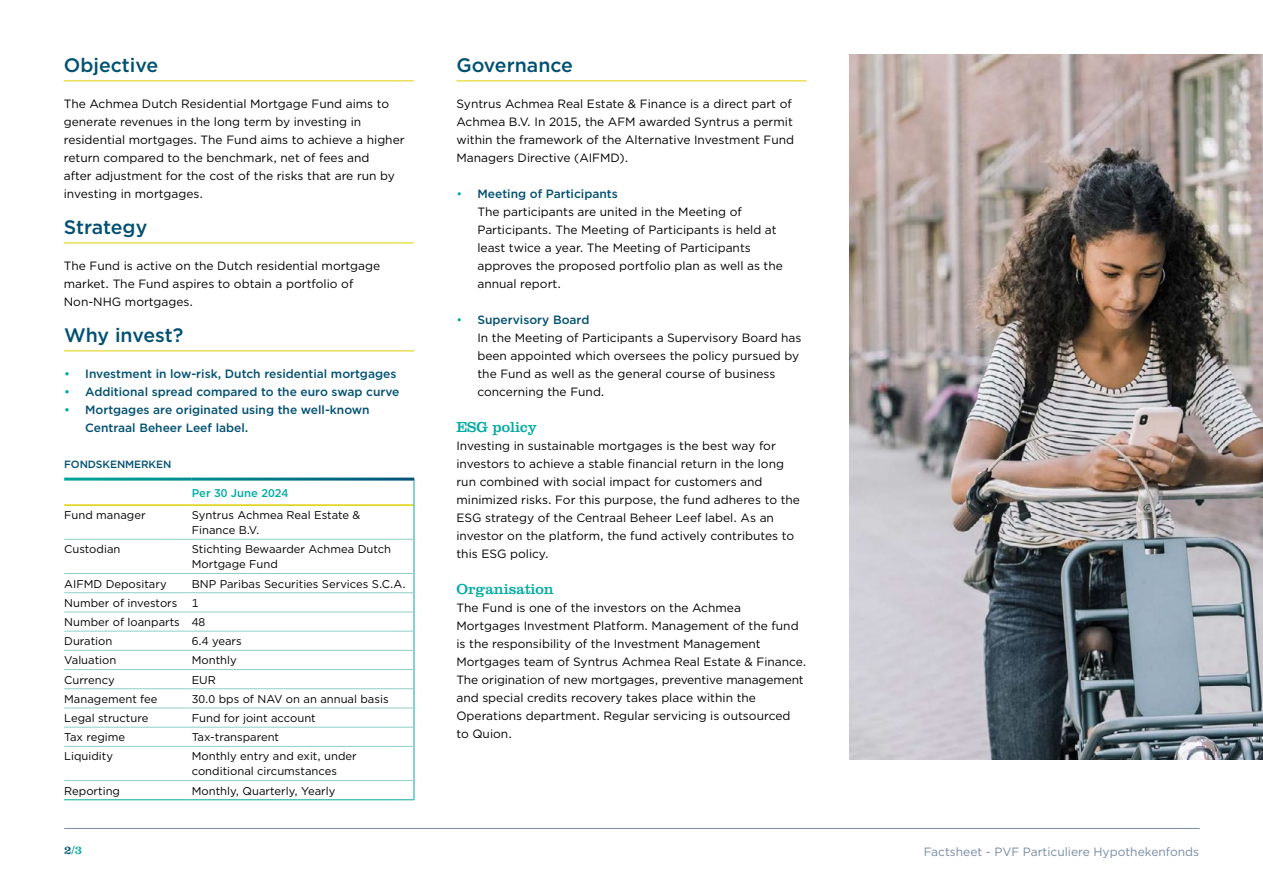
<style>
.page{position:relative;width:1263px;height:893px;background:#fff}
.page>*{position:absolute;margin:0;border:0;box-sizing:border-box;transform-origin:0 0}
.t1{font:500 19.5px "Gotham";color:#005072}
.t2{font:15px "Clarendon LT Std";color:#00aba4}
.t3{font:12px/18px "Gotham";color:#000}
.t4{font:500 12px/18px "Gotham";color:#005072}
.t5{font:12px "Gotham";color:#778aa2}
.t6{font:12px "Clarendon LT Std";color:#00aba4}
.t7{font:11.25px/15px "Gotham";color:#000}
.t8{font:500 11.25px "Gotham";color:#00aba4}
.t9{font:500 10.5px "Gotham";letter-spacing:-.01em;color:#005072}
.s1{color:#00aba4}
.s2{font-weight:500;color:#005072}
.s3{color:#005072}
</style>
<div class="page">
<hr style="left:64px;top:828px;width:1135px;height:1px;background:#778aa2">
<hr style="left:64px;top:81px;width:350px;height:1px;background:#dfcf00">
<hr style="left:64px;top:243px;width:350px;height:1px;background:#dfcf00">
<hr style="left:64px;top:351px;width:350px;height:1px;background:#dfcf00">
<hr style="left:64px;top:504px;width:128px;height:2px;background:#dfcf00">
<hr style="left:192px;top:504px;width:222px;height:2px;background:#dfcf00">
<hr style="left:414px;top:505px;width:1px;height:34px;background:#00aba4">
<hr style="left:414px;top:539px;width:1px;height:34px;background:#00aba4">
<svg style="left:414px;top:573px;width:1px;height:173px"></svg>
<hr style="left:414px;top:746px;width:1px;height:35px;background:#00aba4">
<svg style="left:414px;top:781px;width:1px;height:18px"></svg>
<svg style="left:414px;top:481px;width:1px;height:24px"></svg>
<hr style="left:64px;top:799px;width:128px;height:1px;background:#00aba4">
<hr style="left:192px;top:799px;width:222px;height:1px;background:#00aba4">
<hr style="left:64px;top:539px;width:128px;height:1px;background:#90cec9">
<hr style="left:192px;top:539px;width:222px;height:1px;background:#90cec9">
<hr style="left:64px;top:573px;width:128px;height:1px;background:#90cec9">
<hr style="left:192px;top:573px;width:222px;height:1px;background:#90cec9">
<hr style="left:64px;top:592px;width:128px;height:1px;background:#90cec9">
<hr style="left:192px;top:592px;width:222px;height:1px;background:#90cec9">
<hr style="left:64px;top:612px;width:128px;height:1px;background:#90cec9">
<hr style="left:192px;top:612px;width:222px;height:1px;background:#90cec9">
<hr style="left:64px;top:631px;width:128px;height:1px;background:#90cec9">
<hr style="left:192px;top:631px;width:222px;height:1px;background:#90cec9">
<hr style="left:64px;top:650px;width:128px;height:1px;background:#90cec9">
<hr style="left:192px;top:650px;width:222px;height:1px;background:#90cec9">
<hr style="left:64px;top:669px;width:128px;height:1px;background:#90cec9">
<hr style="left:192px;top:669px;width:222px;height:1px;background:#90cec9">
<hr style="left:64px;top:688px;width:128px;height:1px;background:#90cec9">
<hr style="left:192px;top:688px;width:222px;height:1px;background:#90cec9">
<hr style="left:64px;top:708px;width:128px;height:1px;background:#90cec9">
<hr style="left:192px;top:708px;width:222px;height:1px;background:#90cec9">
<hr style="left:64px;top:727px;width:128px;height:1px;background:#90cec9">
<hr style="left:192px;top:727px;width:222px;height:1px;background:#90cec9">
<hr style="left:64px;top:746px;width:128px;height:1px;background:#90cec9">
<hr style="left:192px;top:746px;width:222px;height:1px;background:#90cec9">
<hr style="left:64px;top:780px;width:128px;height:1px;background:#90cec9">
<hr style="left:192px;top:780px;width:222px;height:1px;background:#90cec9">
<img style="left:849px;top:54px;width:414px;height:705px">
<hr style="left:456px;top:81px;width:350px;height:1px;background:#dfcf00">
<h1 class="t1" style="left:64px;top:52px;width:96px">Objective</h1>
<p class="t3" style="left:64px;top:95px;width:342px">The Achmea Dutch Residential Mortgage Fund aims to generate revenues in the long term by investing in residential mortgages. The Fund aims to achieve a higher return compared to the benchmark, net of fees and<br>after adjustment for the cost of the risks that are run by investing in mortgages.</p>
<h1 class="t1" style="left:64px;top:214px;width:85px">Strategy</h1>
<p class="t3" style="left:64px;top:257px;width:318px">The Fund is active on the Dutch residential mortgage market. The Fund aspires to obtain a portfolio of<br>Non-NHG mortgages.</p>
<h1 class="t1" style="left:64px;top:322px;width:121px">Why invest?</h1>
<p class="t4" style="left:64px;top:365px;width:334px"><span class="s1">•</span> Investment in low-risk, Dutch residential mortgages</p>
<p class="t4" style="left:64px;top:383px;width:337px"><span class="s1">•</span> Additional spread compared to the euro swap curve</p>
<p class="t4" style="left:85px;top:401px;width:286px;text-indent:-21px"><span class="s1">•</span> Mortgages are originated using the well-known<br>Centraal Beheer Leef label.</p>
<p class="t9" style="left:64px;top:457px;width:109px">FONDSKENMERKEN</p>
<p class="t8" style="left:192px;top:485px;width:98px">Per 30 June 2024</p>
<p class="t7" style="left:64px;top:507px;width:83px">Fund manager</p>
<p class="t7" style="left:192px;top:507px;width:170px">Syntrus Achmea Real Estate &amp;<br>Finance B.V.</p>
<p class="t7" style="left:64px;top:542px;width:58px">Custodian</p>
<p class="t7" style="left:192px;top:542px;width:201px">Stichting Bewaarder Achmea Dutch<br>Mortgage Fund</p>
<p class="t7" style="left:64px;top:576px;width:104px">AIFMD Depositary</p>
<p class="t7" style="left:192px;top:576px;width:216px">BNP Paribas Securities Services S.C.A.</p>
<p class="t7" style="left:64px;top:595px;width:115px">Number of investors</p>
<p class="t7" style="left:64px;top:593px;width:143px;line-height:19.2px;text-indent:128px">1<br>Number of loanparts 48<br>Duration</p>
<p class="t7" style="left:192px;top:633px;width:51px">6.4 years</p>
<p class="t7" style="left:64px;top:653px;width:54px">Valuation</p>
<p class="t7" style="left:192px;top:653px;width:47px">Monthly</p>
<p class="t7" style="left:64px;top:672px;width:52px">Currency</p>
<p class="t7" style="left:192px;top:672px;width:26px">EUR</p>
<p class="t7" style="left:64px;top:691px;width:95px">Management fee</p>
<p class="t7" style="left:192px;top:691px;width:198px">30.0 bps of NAV on an annual basis</p>
<p class="t7" style="left:64px;top:710px;width:86px">Legal structure</p>
<p class="t7" style="left:192px;top:710px;width:126px">Fund for joint account</p>
<p class="t7" style="left:64px;top:729px;width:62px">Tax regime</p>
<p class="t7" style="left:192px;top:729px;width:89px">Tax-transparent</p>
<p class="t7" style="left:64px;top:749px;width:50px">Liquidity</p>
<p class="t7" style="left:192px;top:749px;width:167px">Monthly entry and exit, under conditional circumstances</p>
<p class="t7" style="left:64px;top:783px;width:57px">Reporting</p>
<p class="t7" style="left:192px;top:783px;width:145px">Monthly, Quarterly, Yearly</p>
<h1 class="t1" style="left:456px;top:52px;width:118px">Governance</h1>
<p class="t3" style="left:456px;top:95px;width:339px">Syntrus Achmea Real Estate &amp; Finance is a direct part of Achmea B.V. In 2015, the AFM awarded Syntrus a permit within the framework of the Alternative Investment Fund Managers Directive (AIFMD).</p>
<p class="t3" style="left:477px;top:185px;width:307px;text-indent:-21px"><span class="s1">•</span> <span class="s2">Meeting of Participants<br></span>The participants are united in the Meeting of Participants. The Meeting of Participants is held at least twice a year. The Meeting of Participants approves the proposed portfolio plan as well as the annual report.</p>
<p class="t3" style="left:477px;top:311px;width:326px;text-indent:-21px"><span class="s1">•</span> <span class="s2">Supervisory Board<br></span>In the Meeting of Participants a Supervisory Board has been appointed which oversees the policy pursued by the Fund as well as the general course of business concerning the Fund.</p>
<p class="t2" style="left:456px;top:418px;width:82px">ESG policy</p>
<p class="t3" style="left:456px;top:437px;width:345px">Investing in sustainable mortgages is the best way for investors to achieve a stable financial return in the long run combined with social impact for customers and minimized risks. For this purpose, the fund adheres to the ESG strategy of the Centraal Beheer Leef label. As an investor on the platform, the fund actively contributes to this ESG policy.</p>
<p class="t2" style="left:456px;top:580px;width:99px">Organisation</p>
<p class="t3" style="left:456px;top:599px;width:352px">The Fund is one of the investors on the Achmea Mortgages Investment Platform. Management of the fund is the responsibility of the Investment Management Mortgages team of Syntrus Achmea Real Estate &amp; Finance.<br>The origination of new mortgages, preventive management and special credits recovery takes place within the Operations department. Regular servicing is outsourced<br>to Quion.</p>
<p class="t6" style="left:64px;top:842px;width:19px"><span class="s3">2</span>/3</p>
<p class="t5" style="left:924px;top:844px;width:277px">Factsheet - PVF Particuliere Hypothekenfonds</p>
</div>
